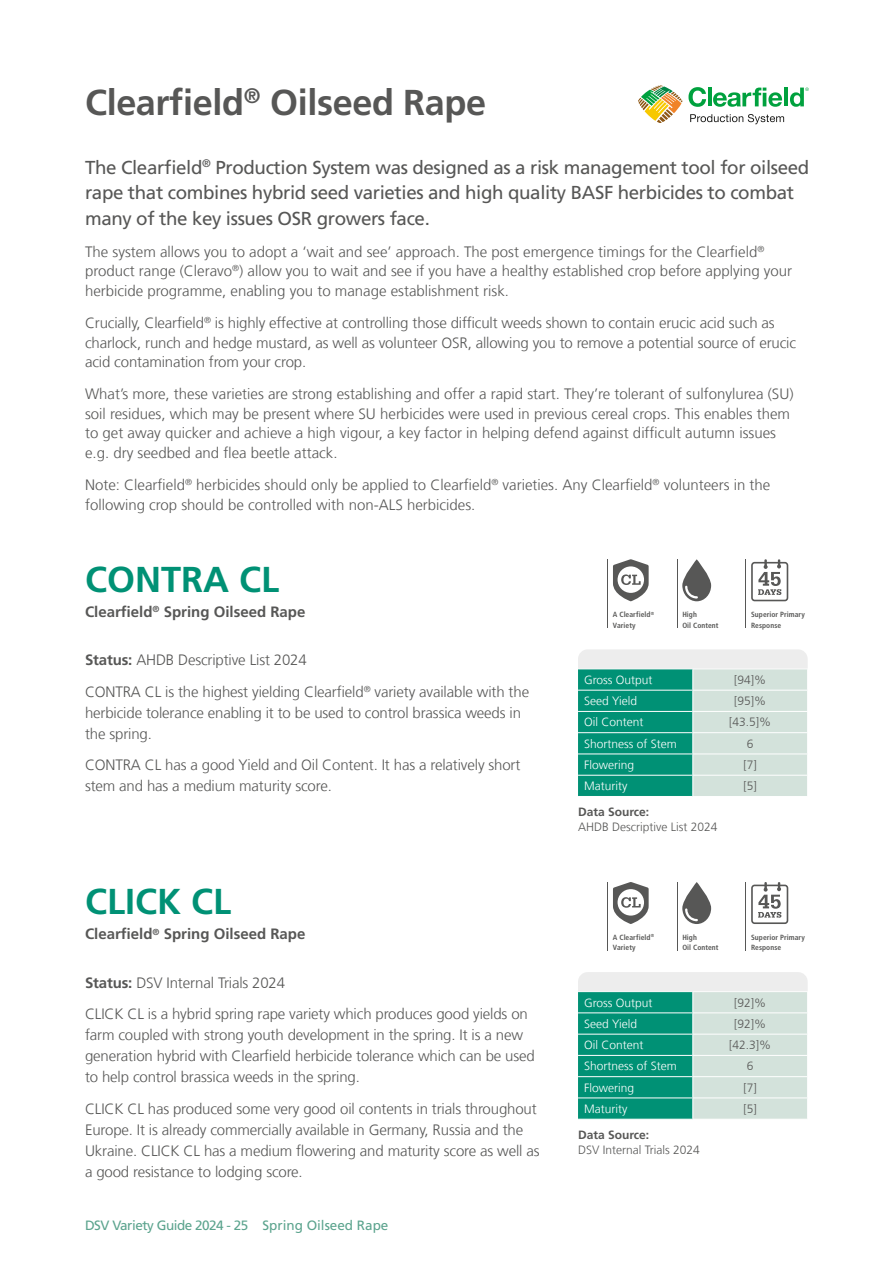
<style>
.page{position:relative;width:893px;height:1263px;background:#fff}
.page>*{position:absolute;margin:0;border:0;box-sizing:border-box;transform-origin:0 0}
.t1{font:700 36px "Frutiger LT Com";letter-spacing:-.01em;color:#575756}
.t2{font:700 36px "Frutiger LT Com";color:#009175}
.t3{font:18.75px/25.5px "Frutiger LT Com";letter-spacing:-.02em;color:#575756}
.t4{font:300 15px/19.5px "Frutiger LT Com";letter-spacing:-.01em;color:#575756}
.t5{font:700 15px "Frutiger LT Com";color:#575756}
.t6{font:13.5px "Frutiger LT Com";letter-spacing:-.035em;color:#5ca48e}
.t7{font:300 12px "Frutiger LT Com";color:#fff}
.t8{font:300 12px "Frutiger LT Com";color:#575756}
.t9{font:700 12px "Frutiger LT Com";color:#575756}
.t10{font:700 condensed 7.5px/10.5px "Frutiger";letter-spacing:.01em;color:#575756}
.s1{font-weight:700}
</style>
<div class="page">
<hr style="left:784px;top:88px;width:4px;height:18px;background:#00a13e">
<svg style="left:790px;top:88px;width:19px;height:19px"></svg>
<svg style="left:638px;top:85px;width:146px;height:40px"></svg>
<svg style="left:578px;top:649px;width:230px;height:147px;background:#81c3b5"></svg>
<svg style="left:751px;top:559px;width:37px;height:42px"></svg>
<hr style="left:746px;top:559px;width:1px;height:68px;background:#575756">
<svg style="left:682px;top:559px;width:29px;height:42px"></svg>
<hr style="left:677px;top:559px;width:1px;height:68px;background:#575756">
<svg style="left:613px;top:559px;width:36px;height:42px"></svg>
<hr style="left:607px;top:559px;width:1px;height:68px;background:#575756">
<svg style="left:578px;top:972px;width:230px;height:147px;background:#81c3b5"></svg>
<svg style="left:751px;top:882px;width:37px;height:42px"></svg>
<hr style="left:746px;top:882px;width:1px;height:68px;background:#575756">
<svg style="left:682px;top:882px;width:29px;height:42px"></svg>
<hr style="left:677px;top:882px;width:1px;height:68px;background:#575756">
<svg style="left:613px;top:882px;width:36px;height:42px"></svg>
<hr style="left:607px;top:882px;width:1px;height:68px;background:#575756">
<h1 class="t1" style="left:85px;top:82px;width:403px">Clearfield<sup>®</sup> Oilseed Rape</h1>
<p class="t3" style="left:85px;top:154px;width:726px">The Clearfield<sup>®</sup> Production System was designed as a risk management tool for oilseed rape that combines hybrid seed varieties and high quality BASF herbicides to combat many of the key issues OSR growers face.</p>
<p class="t4" style="left:85px;top:242px;width:709px">The system allows you to adopt a ‘wait and see’ approach. The post emergence timings for the Clearfield<sup>® </sup>product range (Cleravo<sup>®</sup>) allow you to wait and see if you have a healthy established crop before applying your herbicide programme, enabling you to manage establishment risk.</p>
<p class="t4" style="left:85px;top:313px;width:712px">Crucially, Clearfield<sup>®</sup> is highly effective at controlling those difficult weeds shown to contain erucic acid such as charlock, runch and hedge mustard, as well as volunteer OSR, allowing you to remove a potential source of erucic acid contamination from your crop.</p>
<p class="t4" style="left:85px;top:384px;width:710px">What’s more, these varieties are strong establishing and offer a rapid start. They’re tolerant of sulfonylurea (SU) soil residues, which may be present where SU herbicides were used in previous cereal crops. This enables them to get away quicker and achieve a high vigour, a key factor in helping defend against difficult autumn issues e.g. dry seedbed and flea beetle attack.</p>
<p class="t4" style="left:85px;top:475px;width:687px">Note: Clearfield<sup>®</sup> herbicides should only be applied to Clearfield<sup>®</sup> varieties. Any Clearfield<sup>®</sup> volunteers in the following crop should be controlled with non‑ALS herbicides.</p>
<h1 class="t2" style="left:85px;top:558px;width:196px">CONTRA CL</h1>
<p class="t5" style="left:85px;top:603px;width:222px">Clearfield<sup>®</sup> Spring Oilseed Rape</p>
<p class="t4" style="left:85px;top:644px;width:446px;line-height:31.7px"><span class="s1">Status:</span> AHDB Descriptive List 2024<br>CONTRA CL is the highest yielding Clearfield<sup>®</sup> variety available with the</p>
<p class="t4" style="left:85px;top:702px;width:437px;line-height:21px">herbicide tolerance enabling it to be used to control brassica weeds in the spring.</p>
<p class="t4" style="left:85px;top:755px;width:437px;line-height:21px">CONTRA CL has a good Yield and Oil Content. It has a relatively short stem and has a medium maturity score.</p>
<h1 class="t2" style="left:85px;top:880px;width:148px">CLICK CL</h1>
<p class="t5" style="left:85px;top:925px;width:222px">Clearfield<sup>®</sup> Spring Oilseed Rape</p>
<p class="t4" style="left:85px;top:967px;width:444px;line-height:31.7px"><span class="s1">Status:</span> DSV Internal Trials 2024<br>CLICK CL is a hybrid spring rape variety which produces good yields on</p>
<p class="t4" style="left:85px;top:1025px;width:451px;line-height:21px">farm coupled with strong youth development in the spring. It is a new generation hybrid with Clearfield herbicide tolerance which can be used to help control brassica weeds in the spring.</p>
<p class="t4" style="left:85px;top:1098px;width:456px;line-height:21px">CLICK CL has produced some very good oil contents in trials throughout Europe. It is already commercially available in Germany, Russia and the Ukraine. CLICK CL has a medium flowering and maturity score as well as a good resistance to lodging score.</p>
<p class="t6" style="left:85px;top:1217px;width:305px">DSV Variety Guide 2024 - 25 Spring Oilseed Rape</p>
<p class="t10" style="left:613px;top:609px;width:43px">A Clearfield<sup>®<br></sup>Variety</p>
<p class="t10" style="left:682px;top:609px;width:38px">High<br>Oil Content</p>
<p class="t10" style="left:751px;top:609px;width:55px">Superior Primary<br>Response</p>
<p class="t7" style="left:584px;top:673px;width:70px">Gross Output</p>
<p class="t8" style="left:734px;top:673px;width:34px">[94]%</p>
<p class="t7" style="left:584px;top:694px;width:55px">Seed Yield</p>
<p class="t8" style="left:734px;top:694px;width:34px">[95]%</p>
<p class="t7" style="left:584px;top:715px;width:61px">Oil Content</p>
<p class="t8" style="left:729px;top:715px;width:44px">[43.5]%</p>
<p class="t7" style="left:584px;top:736px;width:94px">Shortness of Stem</p>
<p class="t8" style="left:747px;top:736px;width:8px">6</p>
<p class="t7" style="left:584px;top:758px;width:52px">Flowering</p>
<p class="t8" style="left:744px;top:758px;width:15px">[7]</p>
<p class="t7" style="left:584px;top:779px;width:45px">Maturity</p>
<p class="t8" style="left:744px;top:779px;width:15px">[5]</p>
<p class="t9" style="left:578px;top:805px;width:73px">Data Source:</p>
<p class="t8" style="left:578px;top:820px;width:141px">AHDB Descriptive List 2024</p>
<p class="t10" style="left:613px;top:932px;width:43px">A Clearfield<sup>®<br></sup>Variety</p>
<p class="t10" style="left:682px;top:932px;width:38px">High<br>Oil Content</p>
<p class="t10" style="left:751px;top:932px;width:55px">Superior Primary<br>Response</p>
<p class="t7" style="left:584px;top:995px;width:70px">Gross Output</p>
<p class="t8" style="left:734px;top:995px;width:34px">[92]%</p>
<p class="t7" style="left:584px;top:1017px;width:55px">Seed Yield</p>
<p class="t8" style="left:734px;top:1017px;width:34px">[92]%</p>
<p class="t7" style="left:584px;top:1038px;width:61px">Oil Content</p>
<p class="t8" style="left:729px;top:1038px;width:44px">[42.3]%</p>
<p class="t7" style="left:584px;top:1059px;width:94px">Shortness of Stem</p>
<p class="t8" style="left:747px;top:1059px;width:8px">6</p>
<p class="t7" style="left:584px;top:1080px;width:52px">Flowering</p>
<p class="t8" style="left:744px;top:1080px;width:15px">[7]</p>
<p class="t7" style="left:584px;top:1102px;width:45px">Maturity</p>
<p class="t8" style="left:744px;top:1102px;width:15px">[5]</p>
<p class="t9" style="left:578px;top:1127px;width:73px">Data Source:</p>
<p class="t8" style="left:578px;top:1143px;width:123px">DSV Internal Trials 2024</p>
</div>
